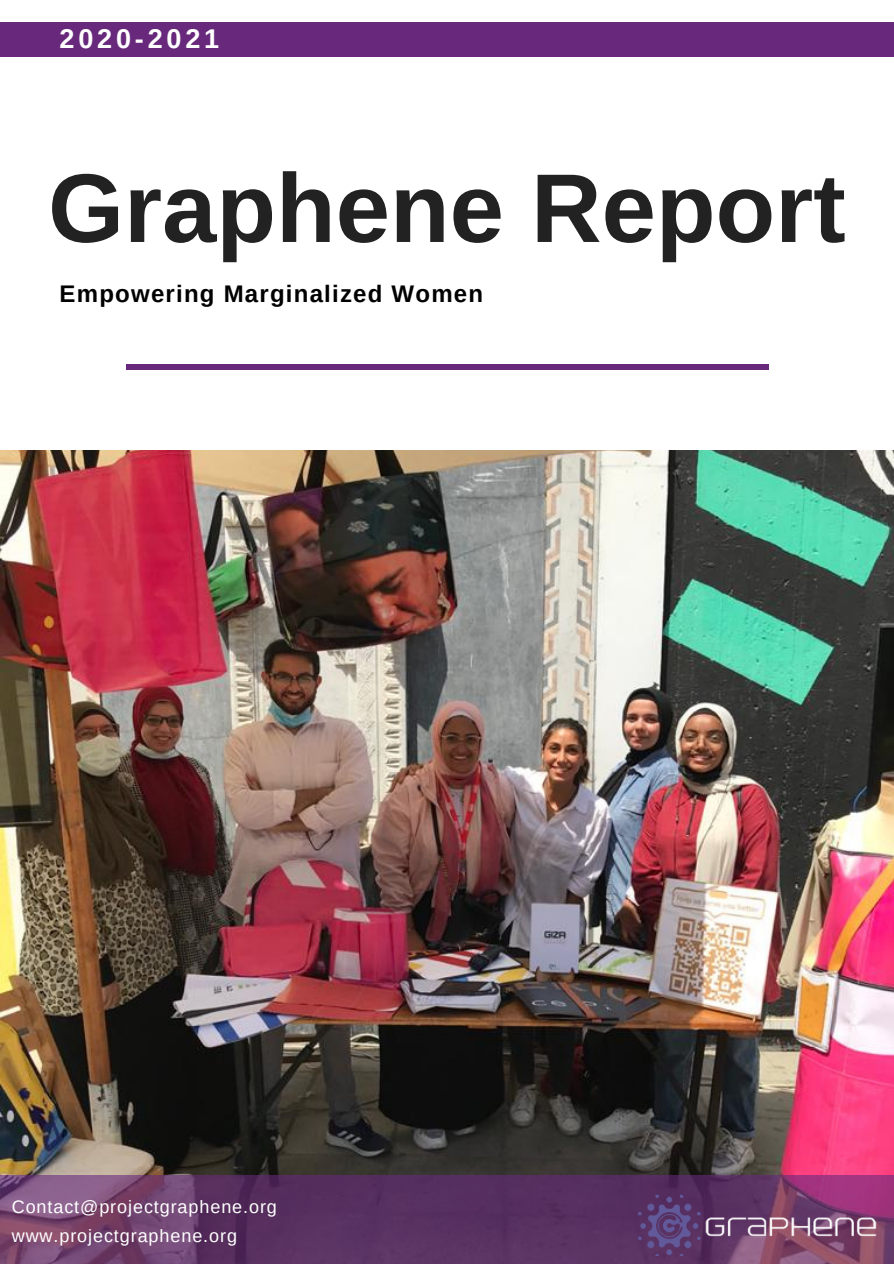
<style>
.page{position:relative;width:894px;height:1264px;background:#fff}
.page>*{position:absolute;margin:0;border:0;box-sizing:border-box;transform-origin:0 0}
.t1{font:700 97.5px "Arimo";color:#222}
.t2{font:700 27px "Arimo";letter-spacing:.14em;color:#fff}
.t3{font:700 24px "Arimo";letter-spacing:.05em;color:#000}
.t4{font:18px/29.2px "Arimo";letter-spacing:.05em;color:#fff}
</style>
<div class="page">
<img style="left:0;top:450px;width:893px;height:725px">
<svg style="left:0;top:1175px;width:893px;height:88px;background:#643867"></svg>
<div style="left:126px;top:364px;width:642px;height:6px;background:#68297d"></div>
<div style="left:0;top:23px;width:893px;height:33px;background:#68297d"></div>
<img style="left:619px;top:1188px;width:274px;height:67px">
<p class="t2" style="left:60px;top:24px;width:161px">2020-2021</p>
<p class="t1" style="left:48px;top:154px;width:798px">Graphene Report</p>
<p class="t3" style="left:60px;top:280px;width:425px">Empowering Marginalized Women</p>
<p class="t4" style="left:12px;top:1191px;width:267px">Contact@projectgraphene.org www.projectgraphene.org</p>
</div>
